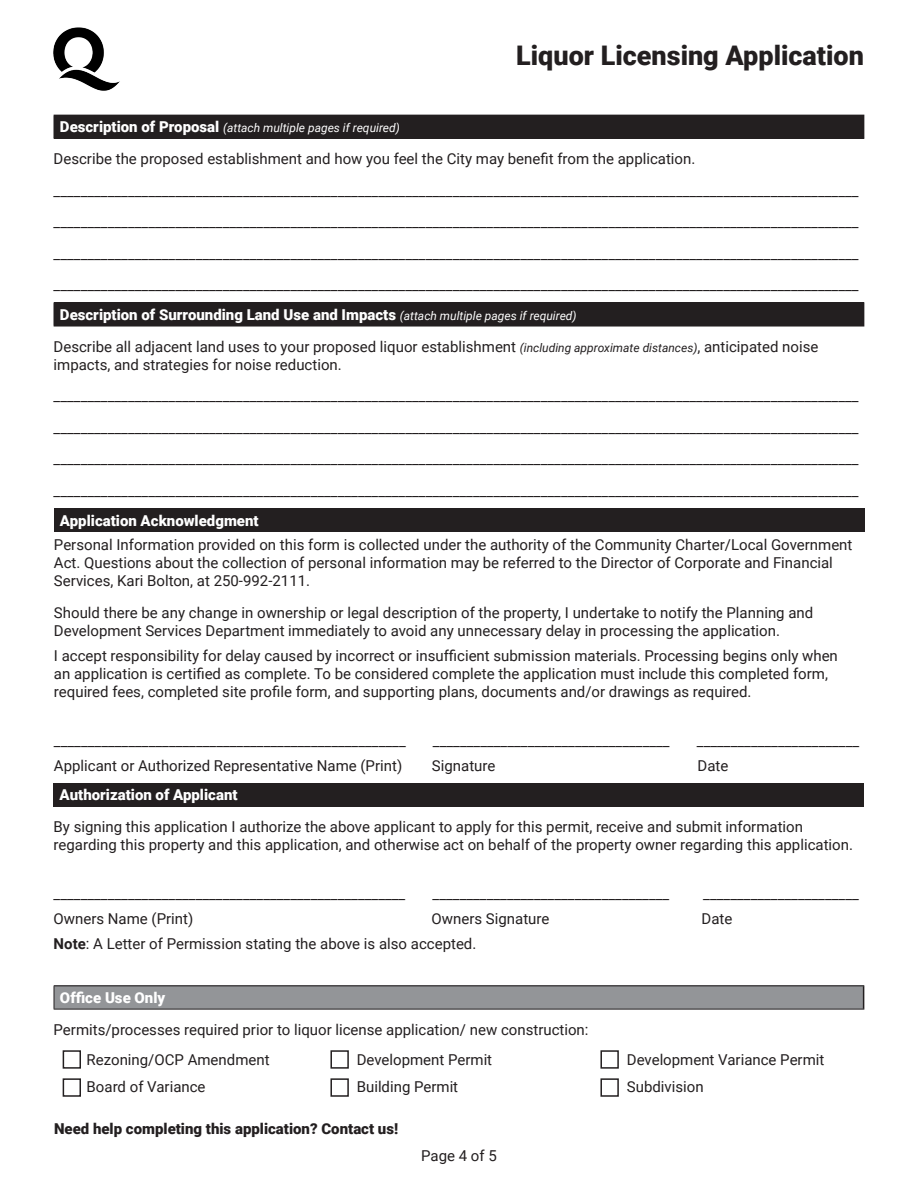
<style>
.page{position:relative;width:918px;height:1188px;background:#fff}
.page>*{position:absolute;margin:0;border:0;box-sizing:border-box;transform-origin:0 0}
.t1{font:900 27px "Roboto";color:#231f20}
.Body{font:15px/18px "Roboto";color:#231f20}
.Table_Heading{font:900 15px "Roboto";color:#fff}
.Body_-_Bolded{font:900 15px "Roboto";color:#231f20}
.Table_Heading-2{font:italic 12px "Roboto";color:#fff}
.s1{font-weight:900;font-style:normal;font-size:15px}
.s2{font-weight:400;font-style:italic;font-size:12px}
.s3{font-style:italic;font-size:12px}
.s4{font-weight:700}
</style>
<div class="page">
<img style="left:53px;top:27px;width:67px;height:64px">
<div style="left:54px;top:508px;width:810px;height:24px;background:#231f20"></div>
<div style="left:54px;top:783px;width:810px;height:23px;background:#231f20"></div>
<div style="left:54px;top:115px;width:810px;height:23px;background:#231f20"></div>
<hr style="left:54px;top:138px;width:810px;height:1px;background:#231f20">
<div style="left:54px;top:303px;width:810px;height:23px;background:#231f20"></div>
<hr style="left:54px;top:302px;width:810px;height:1px;background:#231f20">
<hr style="left:54px;top:326px;width:810px;height:1px;background:#231f20">
<div style="left:54px;top:986px;width:810px;height:23px;background:#939598"></div>
<svg style="left:863px;top:987px;width:1px;height:22px"></svg>
<hr style="left:54px;top:986px;width:810px;height:1px;background:#231f20">
<svg style="left:54px;top:986px;width:1px;height:23px"></svg>
<hr style="left:54px;top:1009px;width:810px;height:1px;background:#231f20">
<div style="left:63px;top:1050px;width:18px;height:19px;border:2px solid #231f20"></div>
<div style="left:330px;top:1050px;width:19px;height:19px;border:2px solid #231f20"></div>
<div style="left:600px;top:1050px;width:19px;height:19px;border:2px solid #231f20"></div>
<div style="left:63px;top:1078px;width:18px;height:19px;border:2px solid #231f20"></div>
<div style="left:330px;top:1078px;width:19px;height:19px;border:2px solid #231f20"></div>
<div style="left:600px;top:1078px;width:19px;height:19px;border:2px solid #231f20"></div>
<p class="t1" style="left:516px;top:36px;width:349px">Liquor Licensing Application</p>
<p class="Table_Heading-2" style="left:60px;top:120px;width:341px"><span class="s1">Description of Proposal</span> (attach multiple pages if required)</p>
<p class="Body" style="left:54px;top:149px;width:643px">Describe the proposed establishment and how you feel the City may benefit from the application.</p>
<p class="Body" style="left:54px;top:181px;width:807px">_______________________________________________________________________________________________________________________</p>
<p class="Body" style="left:54px;top:212px;width:807px">_______________________________________________________________________________________________________________________</p>
<p class="Body" style="left:54px;top:244px;width:807px">_______________________________________________________________________________________________________________________</p>
<p class="Body" style="left:54px;top:275px;width:807px">_______________________________________________________________________________________________________________________</p>
<p class="Table_Heading" style="left:60px;top:304px;width:518px">Description of Surrounding Land Use and Impacts <span class="s2">(attach multiple pages if required)</span></p>
<p class="Body" style="left:54px;top:337px;width:766px">Describe all adjacent land uses to your proposed liquor establishment <span class="s3">(including approximate distances)</span>, anticipated noise impacts, and strategies for noise reduction.</p>
<p class="Body" style="left:54px;top:387px;width:807px">_______________________________________________________________________________________________________________________</p>
<p class="Body" style="left:54px;top:418px;width:807px">_______________________________________________________________________________________________________________________</p>
<p class="Body" style="left:54px;top:450px;width:807px">_______________________________________________________________________________________________________________________</p>
<p class="Body" style="left:54px;top:481px;width:807px">_______________________________________________________________________________________________________________________</p>
<p class="Table_Heading" style="left:60px;top:510px;width:200px">Application Acknowledgment</p>
<p class="Body" style="left:54px;top:536px;width:800px">Personal Information provided on this form is collected under the authority of the Community Charter/Local Government<br>Act. Questions about the collection of personal information may be referred to the Director of Corporate and Financial<br>Services, Kari Bolton, at 250-992-2111.</p>
<p class="Body" style="left:54px;top:603px;width:761px">Should there be any change in ownership or legal description of the property, I undertake to notify the Planning and<br>Development Services Department immediately to avoid any unnecessary delay in processing the application.</p>
<p class="Body" style="left:54px;top:646px;width:785px">I accept responsibility for delay caused by incorrect or insufficient submission materials. Processing begins only when an application is certified as complete. To be considered complete the application must include this completed form, required fees, completed site profile form, and supporting plans, documents and/or drawings as required.</p>
<p class="Body" style="left:54px;top:731px;width:353px">____________________________________________________</p>
<p class="Body" style="left:433px;top:731px;width:238px">___________________________________</p>
<p class="Body" style="left:697px;top:731px;width:164px">________________________</p>
<p class="Body" style="left:54px;top:756px;width:350px">Applicant or Authorized Representative Name (Print)</p>
<p class="Body" style="left:432px;top:756px;width:65px">Signature</p>
<p class="Body" style="left:697px;top:756px;width:32px">Date</p>
<p class="Table_Heading" style="left:60px;top:784px;width:179px">Authorization of Applicant</p>
<p class="Body" style="left:54px;top:817px;width:801px">By signing this application I authorize the above applicant to apply for this permit, receive and submit information regarding this property and this application, and otherwise act on behalf of the property owner regarding this application.</p>
<p class="Body" style="left:54px;top:884px;width:353px">____________________________________________________</p>
<p class="Body" style="left:433px;top:884px;width:238px">___________________________________</p>
<p class="Body" style="left:703px;top:884px;width:157px">_______________________</p>
<p class="Body" style="left:54px;top:909px;width:141px">Owners Name (Print)</p>
<p class="Body" style="left:432px;top:909px;width:119px">Owners Signature</p>
<p class="Body" style="left:702px;top:909px;width:32px">Date</p>
<p class="Body" style="left:54px;top:934px;width:424px"><span class="s4">Note</span>: A Letter of Permission stating the above is also accepted.</p>
<p class="Table_Heading" style="left:60px;top:987px;width:107px">Office Use Only</p>
<p class="Body" style="left:54px;top:1020px;width:536px">Permits/processes required prior to liquor license application/ new construction:</p>
<p class="Body" style="left:87px;top:1050px;width:185px">Rezoning/OCP Amendment</p>
<p class="Body" style="left:357px;top:1050px;width:137px">Development Permit</p>
<p class="Body" style="left:627px;top:1050px;width:199px">Development Variance Permit</p>
<p class="Body" style="left:87px;top:1077px;width:120px">Board of Variance</p>
<p class="Body" style="left:357px;top:1077px;width:103px">Building Permit</p>
<p class="Body" style="left:627px;top:1077px;width:78px">Subdivision</p>
<p class="Body_-_Bolded" style="left:54px;top:1118px;width:346px">Need help completing this application? Contact us!</p>
<p class="Body" style="left:421px;top:1146px;width:77px">Page 4 of 5</p>
</div>
